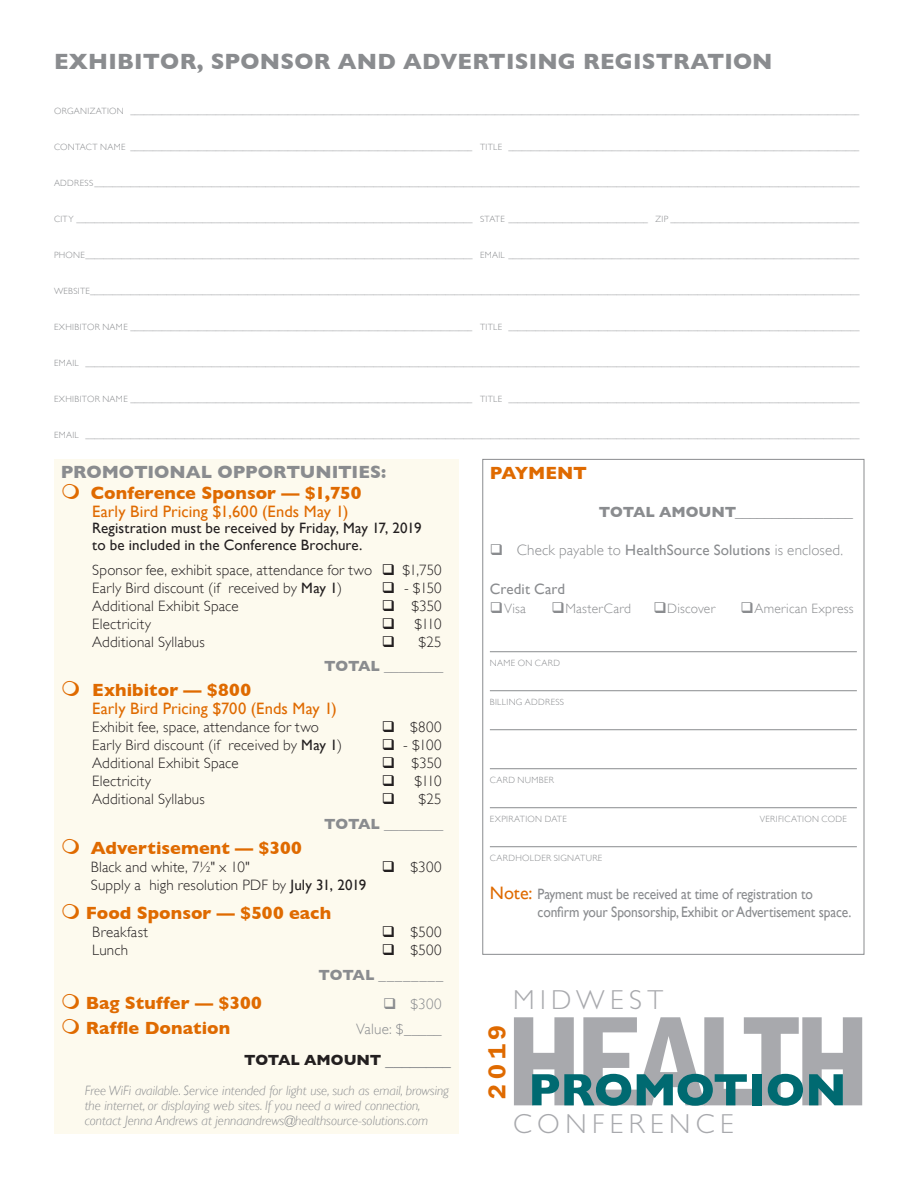
<style>
.page{position:relative;width:918px;height:1188px;background:#fff}
.page>*{position:absolute;margin:0;border:0;box-sizing:border-box;transform-origin:0 0}
.t1{font:300 27.6px "Gill Sans";letter-spacing:.2em;color:#a8a9ad}
.t2{font:600 25.35px "Franklin Gothic";color:#df6a00}
.Main_heads{font:700 22.5px "Gill Sans";letter-spacing:.01em;color:#8a8c8f}
.Subheads{font:700 18px "Gill Sans";letter-spacing:.005em;color:#df6a00}
.Subheads-2{font:700 18px "Gill Sans";letter-spacing:-.005em;color:#8a8c8f}
.Text{font:700 18px "Gill Sans";letter-spacing:.005em;color:#df6a00}
.Subheads-3{font:16.5px "Gill Sans";letter-spacing:.005em;color:#df6a00}
.Text-2{font:300 15px "Gill Sans";letter-spacing:.01em;color:#231f20}
.Subheads-4{font:15px/18px "Gill Sans";letter-spacing:-.01em;color:#8a8c8f;scale:.9 1}
.Text-3{font:15px/16.5px "Gill Sans";letter-spacing:.01em;color:#231f20}
.Text-4{font:700 15px "Gill Sans";letter-spacing:-.015em;color:#8a8c8f}
.Subheads-5{font:300 15px "Gill Sans";letter-spacing:.01em;color:#8a8c8f}
.Subheads-6{font:700 15px "Gill Sans";letter-spacing:-.005em;color:#231f20}
.Subheads-7{font:15px "Gill Sans";letter-spacing:.01em;color:#8a8c8f}
.Text-5{font:italic 300 13.5px/15px "Gill Sans";color:#8a8c8f}
.t3{font:300 13.5px "Gill Sans";letter-spacing:.02em;color:#8a8c8f}
.t4{font:300 9px "Gill Sans";letter-spacing:.035em;color:#8a8c8f}
.s1{font-weight:400}
.s2{font-weight:400;color:#8a8c8f}
.s3{font-size:18px;color:#df6a00}
</style>
<div class="page">
<div style="left:54px;top:459px;width:405px;height:675px;background:#fdfaee"></div>
<hr style="left:490px;top:651px;width:367px;height:1px;background:#8a8c8f">
<hr style="left:490px;top:690px;width:367px;height:1px;background:#8a8c8f">
<hr style="left:490px;top:729px;width:367px;height:1px;background:#8a8c8f">
<hr style="left:490px;top:768px;width:367px;height:1px;background:#8a8c8f">
<hr style="left:490px;top:807px;width:367px;height:1px;background:#8a8c8f">
<hr style="left:490px;top:846px;width:367px;height:1px;background:#8a8c8f">
<svg style="left:514px;top:1017px;width:348px;height:89px"></svg>
<p class="Main_heads" style="left:54px;top:49px;width:720px">EXHIBITOR, SPONSOR AND ADVERTISING REGISTRATION</p>
<p class="t4" style="left:54px;top:106px;width:807px">ORGANIZATION __________________________________________________________________________________________________________________________________________________________________</p>
<p class="t4" style="left:54px;top:142px;width:807px">CONTACT NAME ____________________________________________________________________________ TITLE ______________________________________________________________________________</p>
<p class="t4" style="left:54px;top:178px;width:807px">ADDRESS __________________________________________________________________________________________________________________________________________________________________________</p>
<p class="t4" style="left:54px;top:214px;width:807px">CITY ________________________________________________________________________________________ STATE _______________________________ ZIP __________________________________________</p>
<p class="t4" style="left:54px;top:250px;width:807px">PHONE______________________________________________________________________________________ EMAIL ______________________________________________________________________________</p>
<p class="t4" style="left:54px;top:286px;width:807px">WEBSITE___________________________________________________________________________________________________________________________________________________________________________</p>
<p class="t4" style="left:54px;top:322px;width:807px">EXHIBITOR NAME ____________________________________________________________________________ TITLE ______________________________________________________________________________</p>
<p class="t4" style="left:54px;top:358px;width:807px">EMAIL ____________________________________________________________________________________________________________________________________________________________________________</p>
<p class="t4" style="left:54px;top:394px;width:807px">EXHIBITOR NAME ____________________________________________________________________________ TITLE ______________________________________________________________________________</p>
<p class="t4" style="left:54px;top:430px;width:807px">EMAIL ____________________________________________________________________________________________________________________________________________________________________________</p>
<p class="Subheads-2" style="left:61px;top:461px;width:327px">PROMOTIONAL OPPORTUNITIES:</p>
<p class="Subheads" style="left:91px;top:482px;width:272px">Conference Sponsor — $1,750</p>
<p class="Subheads-3" style="left:92px;top:502px;width:258px">Early Bird Pricing $1,600 (Ends May 1)</p>
<p class="Text-3" style="left:92px;top:520px;width:331px">Registration must be received by Friday, May 17, 2019 to be included in the Conference Brochure.</p>
<p class="Text-2" style="left:92px;top:561px;width:351px">Sponsor fee, exhibit space, attendance for two ❑ $1,750</p>
<p class="Text-2" style="left:92px;top:579px;width:251px">Early Bird discount (if received by <span class="s1">May 1</span>)</p>
<p class="Text-2" style="left:382px;top:579px;width:62px">❑ - $150</p>
<p class="Text-2" style="left:92px;top:597px;width:148px">Additional Exhibit Space</p>
<p class="Text-2" style="left:382px;top:597px;width:62px">❑ $350</p>
<p class="Text-2" style="left:92px;top:615px;width:60px">Electricity</p>
<p class="Text-2" style="left:382px;top:615px;width:62px">❑ $110</p>
<p class="Text-2" style="left:92px;top:633px;width:114px">Additional Syllabus</p>
<p class="Text-2" style="left:382px;top:633px;width:62px">❑ $25</p>
<p class="Text-4" style="left:324px;top:657px;width:121px">TOTAL ________</p>
<p class="Subheads" style="left:92px;top:679px;width:160px">Exhibitor — $800</p>
<p class="Subheads-3" style="left:92px;top:699px;width:246px">Early Bird Pricing $700 (Ends May 1)</p>
<p class="Text-2" style="left:92px;top:718px;width:228px">Exhibit fee, space, attendance for two</p>
<p class="Text-2" style="left:382px;top:718px;width:62px">❑ $800</p>
<p class="Text-2" style="left:92px;top:736px;width:251px">Early Bird discount (if received by <span class="s1">May 1</span>)</p>
<p class="Text-2" style="left:382px;top:736px;width:62px">❑ - $100</p>
<p class="Text-2" style="left:92px;top:754px;width:148px">Additional Exhibit Space</p>
<p class="Text-2" style="left:382px;top:754px;width:62px">❑ $350</p>
<p class="Text-2" style="left:92px;top:772px;width:60px">Electricity</p>
<p class="Text-2" style="left:382px;top:772px;width:62px">❑ $110</p>
<p class="Text-2" style="left:92px;top:790px;width:114px">Additional Syllabus</p>
<p class="Text-2" style="left:382px;top:790px;width:62px">❑ $25</p>
<p class="Text-4" style="left:324px;top:815px;width:121px">TOTAL ________</p>
<p class="Text" style="left:91px;top:837px;width:213px">Advertisement — $300</p>
<p class="Text-2" style="left:91px;top:858px;width:160px">Black and white, 7½" x 10"</p>
<p class="Text-2" style="left:382px;top:858px;width:62px">❑ $300</p>
<p class="Text-2" style="left:91px;top:876px;width:277px">Supply a high resolution PDF by <span class="s1">July 31, 2019</span></p>
<p class="Subheads" style="left:86px;top:902px;width:247px">Food Sponsor — $500 each</p>
<p class="Text-2" style="left:92px;top:923px;width:57px">Breakfast</p>
<p class="Text-2" style="left:382px;top:923px;width:62px">❑ $500</p>
<p class="Text-2" style="left:92px;top:941px;width:37px">Lunch</p>
<p class="Text-2" style="left:382px;top:941px;width:62px">❑ $500</p>
<p class="Text-4" style="left:319px;top:966px;width:126px">TOTAL ________</p>
<p class="Subheads" style="left:86px;top:992px;width:178px">Bag Stuffer — $300</p>
<p class="Subheads-5" style="left:383px;top:995px;width:60px">❑ $300</p>
<p class="Subheads" style="left:86px;top:1017px;width:146px">Raffle Donation</p>
<p class="Subheads-5" style="left:356px;top:1020px;width:87px">Value: $_____</p>
<p class="Subheads-6" style="left:244px;top:1052px;width:208px">TOTAL AMOUNT <span class="s2">________</span></p>
<p class="Text-5" style="left:85px;top:1084px;width:366px">Free WiFi available. Service intended for light use, such as email, browsing the internet, or displaying web sites. If you need a wired connection, contact Jenna Andrews at jennaandrews@healthsource-solutions.com</p>
<p class="Subheads" style="left:490px;top:462px;width:99px">PAYMENT</p>
<p class="Text-4" style="left:599px;top:503px;width:255px">TOTAL AMOUNT________________</p>
<p class="Subheads-5" style="left:490px;top:541px;width:355px">❑ Check payable to <span class="s1">HealthSource Solutions</span> is enclosed.</p>
<p class="Subheads-7" style="left:490px;top:580px;width:77px">Credit Card</p>
<p class="t3" style="left:490px;top:601px;width:37px">❑Visa</p>
<p class="t3" style="left:551px;top:601px;width:81px">❑MasterCard</p>
<p class="t3" style="left:653px;top:601px;width:63px">❑Discover</p>
<p class="t3" style="left:740px;top:601px;width:115px">❑American Express</p>
<p class="t4" style="left:490px;top:657px;width:72px">NAME ON CARD</p>
<p class="t4" style="left:490px;top:696px;width:76px">BILLING ADDRESS</p>
<p class="t4" style="left:490px;top:774px;width:66px">CARD NUMBER</p>
<p class="t4" style="left:490px;top:813px;width:78px">EXPIRATION DATE</p>
<p class="t4" style="left:760px;top:813px;width:88px">VERIFICATION CODE</p>
<p class="t4" style="left:490px;top:852px;width:114px">CARDHOLDER SIGNATURE</p>
<p class="Subheads-4" style="left:538px;top:885px;width:350px;text-indent:-48px"><span class="s3">Note:</span> Payment must be received at time of registration to confirm your Sponsorship, Exhibit or Advertisement space.</p>
<p class="t1" style="left:513px;top:984px;width:152px">MIDWEST</p>
<p class="t2" style="left:482px;top:1099px;width:76px;rotate:-90deg">2019</p>
<p class="t1" style="left:513px;top:1108px;width:222px">CONFERENCE</p>
</div>
